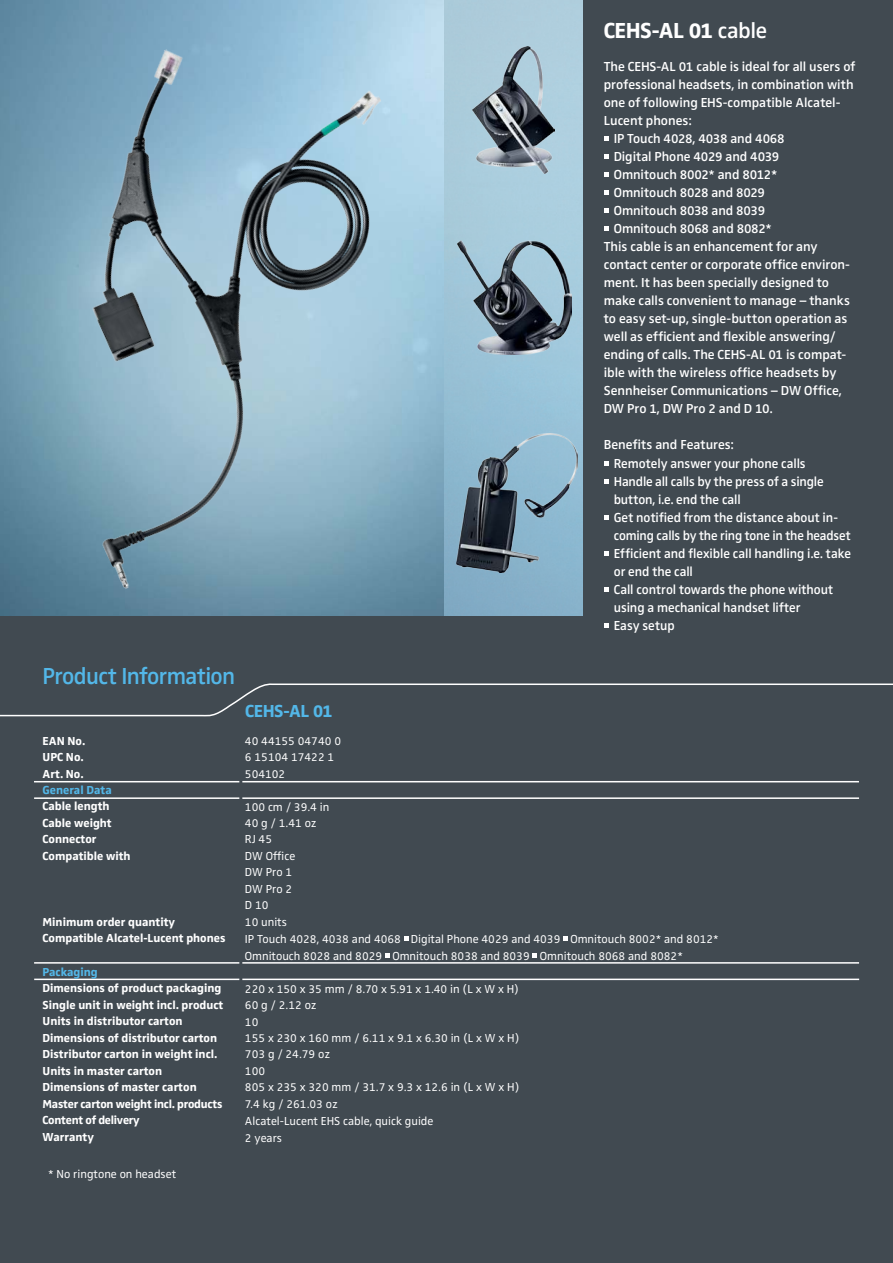
<style>
.page{position:relative;width:893px;height:1263px;background:#414a51}
.page>*{position:absolute;margin:0;border:0;box-sizing:border-box;transform-origin:0 0}
.t1{font:600 24px "Sennheiser";letter-spacing:-.025em;color:#53b7e8;scale:.96 1}
.t2{font:700 22.5px "Sennheiser";letter-spacing:-.025em;color:#fff}
.t3{font:700 18px "Sennheiser";letter-spacing:-.025em;color:#53b7e8}
.t4{font:600 13.5px/18px "Sennheiser";letter-spacing:-.005em;color:#fff}
.t5{font:12px/16.5px "Sennheiser";color:#fff}
.t6{font:700 12px "Sennheiser";color:#fff}
.t7{font:700 12px "Sennheiser";letter-spacing:-.02em;color:#fff}
.t8{font:700 12px "Sennheiser";color:#53b7e8}
.s1{font-weight:600}
</style>
<div class="page">
<img style="left:0;top:590px;width:444px;height:26px">
<img style="left:444px;top:0;width:139px;height:616px">
<img style="left:526px;top:240px;width:45px;height:115px">
<img style="left:526px;top:47px;width:29px;height:127px">
<img style="left:526px;top:433px;width:51px;height:139px">
<hr style="left:34px;top:797px;width:825px;height:2px;background:#fff">
<hr style="left:34px;top:978px;width:825px;height:2px;background:#fff">
<hr style="left:34px;top:781px;width:825px;height:1px;background:#fff">
<hr style="left:34px;top:962px;width:825px;height:2px;background:#fff">
<svg style="left:404px;top:936px;width:4px;height:5px"></svg>
<svg style="left:563px;top:936px;width:5px;height:5px"></svg>
<svg style="left:385px;top:954px;width:5px;height:4px"></svg>
<svg style="left:533px;top:954px;width:4px;height:4px"></svg>
<svg style="left:0;top:683px;width:893px;height:34px"></svg>
<hr style="left:239px;top:733px;width:3px;height:379px;background:#414a51">
<svg style="left:604px;top:137px;width:4px;height:4px"></svg>
<svg style="left:604px;top:155px;width:4px;height:4px"></svg>
<svg style="left:604px;top:173px;width:4px;height:4px"></svg>
<svg style="left:604px;top:191px;width:4px;height:4px"></svg>
<svg style="left:604px;top:209px;width:4px;height:4px"></svg>
<svg style="left:604px;top:227px;width:4px;height:4px"></svg>
<svg style="left:604px;top:461px;width:4px;height:4px"></svg>
<svg style="left:604px;top:479px;width:4px;height:4px"></svg>
<svg style="left:604px;top:515px;width:4px;height:4px"></svg>
<svg style="left:604px;top:551px;width:4px;height:4px"></svg>
<svg style="left:604px;top:587px;width:4px;height:4px"></svg>
<svg style="left:604px;top:623px;width:4px;height:4px"></svg>
<img style="left:0;top:0;width:526px;height:590px">
<h1 class="t1" style="left:42px;top:666px;width:202px">Product Information</h1>
<h3 class="t3" style="left:245px;top:704px;width:89px">CEHS-AL 01</h3>
<h2 class="t2" style="left:604px;top:22px;width:165px">CEHS-AL 01 <span class="s1">cable</span></h2>
<p class="t4" style="left:604px;top:59px;width:253px">The CEHS-AL 01 cable is ideal for all users of</p>
<p class="t4" style="left:604px;top:77px;width:251px">professional headsets, in combination with</p>
<p class="t4" style="left:604px;top:95px;width:238px">one of following EHS-compatible Alcatel-</p>
<p class="t4" style="left:604px;top:113px;width:89px">Lucent phones:</p>
<p class="t4" style="left:614px;top:131px;width:173px">IP Touch 4028, 4038 and 4068</p>
<p class="t4" style="left:614px;top:149px;width:167px">Digital Phone 4029 and 4039</p>
<p class="t4" style="left:614px;top:167px;width:165px">Omnitouch 8002* and 8012*</p>
<p class="t4" style="left:614px;top:185px;width:153px">Omnitouch 8028 and 8029</p>
<p class="t4" style="left:614px;top:203px;width:153px">Omnitouch 8038 and 8039</p>
<p class="t4" style="left:614px;top:221px;width:160px">Omnitouch 8068 and 8082*</p>
<p class="t4" style="left:604px;top:239px;width:215px">This cable is an enhancement for any</p>
<p class="t4" style="left:604px;top:257px;width:248px">contact center or corporate office environ-</p>
<p class="t4" style="left:604px;top:275px;width:227px">ment. It has been specially designed to</p>
<p class="t4" style="left:604px;top:293px;width:248px">make calls convenient to manage – thanks</p>
<p class="t4" style="left:604px;top:311px;width:245px">to easy set-up, single-button operation as</p>
<p class="t4" style="left:604px;top:329px;width:233px">well as efficient and flexible answering/</p>
<p class="t4" style="left:604px;top:347px;width:244px">ending of calls. The CEHS-AL 01 is compat-</p>
<p class="t4" style="left:604px;top:365px;width:234px">ible with the wireless office headsets by</p>
<p class="t4" style="left:604px;top:383px;width:240px">Sennheiser Communications – DW Office,</p>
<p class="t4" style="left:604px;top:401px;width:170px">DW Pro 1, DW Pro 2 and D 10.</p>
<p class="t4" style="left:614px;top:437px;width:239px;text-indent:-10px">Benefits and Features:<br>Remotely answer your phone calls<br>Handle all calls by the press of a single button, i.e. end the call<br>Get notified from the distance about in&shy;coming calls by the ring tone in the headset<br>Efficient and flexible call handling i.e. take or end the call<br>Call control towards the phone without using a mechanical handset lifter<br>Easy setup</p>
<p class="t6" style="left:43px;top:736px;width:44px">EAN No.</p>
<p class="t5" style="left:245px;top:733px;width:98px">40 44155 04740 0</p>
<p class="t6" style="left:43px;top:752px;width:43px">UPC No.</p>
<p class="t5" style="left:245px;top:750px;width:91px">6 15104 17422 1</p>
<p class="t6" style="left:43px;top:769px;width:43px">Art. No.</p>
<p class="t5" style="left:245px;top:766px;width:42px">504102</p>
<p class="t8" style="left:43px;top:785px;width:71px">General Data</p>
<p class="t6" style="left:43px;top:802px;width:69px">Cable length</p>
<p class="t5" style="left:245px;top:799px;width:86px">100 cm / 39.4 in</p>
<p class="t6" style="left:43px;top:818px;width:71px">Cable weight</p>
<p class="t5" style="left:245px;top:816px;width:73px">40 g / 1.41 oz</p>
<p class="t6" style="left:43px;top:835px;width:56px">Connector</p>
<p class="t5" style="left:245px;top:832px;width:29px">RJ 45</p>
<p class="t6" style="left:43px;top:851px;width:90px">Compatible with</p>
<p class="t5" style="left:245px;top:848px;width:52px">DW Office<br>DW Pro 1<br>DW Pro 2<br>D 10</p>
<p class="t6" style="left:43px;top:917px;width:134px">Minimum order quantity</p>
<p class="t5" style="left:245px;top:914px;width:44px">10 units</p>
<p class="t6" style="left:43px;top:933px;width:184px">Compatible Alcatel-Lucent phones</p>
<p class="t5" style="left:245px;top:932px;width:475px">IP Touch 4028, 4038 and 4068 Digital Phone 4029 and 4039 Omnitouch 8002* and 8012*<br>Omnitouch 8028 and 8029 Omnitouch 8038 and 8039 Omnitouch 8068 and 8082*</p>
<p class="t8" style="left:43px;top:967px;width:57px">Packaging</p>
<p class="t6" style="left:43px;top:984px;width:180px">Dimensions of product packaging</p>
<p class="t5" style="left:245px;top:981px;width:276px">220 x 150 x 35 mm / 8.70 x 5.91 x 1.40 in (L x W x H)</p>
<p class="t6" style="left:43px;top:1000px;width:182px">Single unit in weight incl. product</p>
<p class="t5" style="left:245px;top:998px;width:73px">60 g / 2.12 oz</p>
<p class="t6" style="left:43px;top:1017px;width:142px">Units in distributor carton</p>
<p class="t5" style="left:245px;top:1014px;width:15px">10</p>
<p class="t6" style="left:43px;top:1033px;width:176px">Dimensions of distributor carton</p>
<p class="t5" style="left:245px;top:1030px;width:276px">155 x 230 x 160 mm / 6.11 x 9.1 x 6.30 in (L x W x H)</p>
<p class="t6" style="left:43px;top:1049px;width:176px">Distributor carton in weight incl.</p>
<p class="t5" style="left:245px;top:1047px;width:87px">703 g / 24.79 oz</p>
<p class="t6" style="left:43px;top:1066px;width:121px">Units in master carton</p>
<p class="t5" style="left:245px;top:1063px;width:22px">100</p>
<p class="t6" style="left:43px;top:1082px;width:156px">Dimensions of master carton</p>
<p class="t5" style="left:245px;top:1080px;width:276px">805 x 235 x 320 mm / 31.7 x 9.3 x 12.6 in (L x W x H)</p>
<p class="t7" style="left:43px;top:1099px;width:181px">Master carton weight incl. products</p>
<p class="t5" style="left:245px;top:1096px;width:94px">7.4 kg / 261.03 oz</p>
<p class="t7" style="left:43px;top:1116px;width:99px">Content of delivery</p>
<p class="t5" style="left:245px;top:1113px;width:190px">Alcatel-Lucent EHS cable, quick guide</p>
<p class="t6" style="left:43px;top:1133px;width:53px">Warranty</p>
<p class="t5" style="left:245px;top:1130px;width:39px">2 years</p>
<p class="t5" style="left:48px;top:1167px;width:129px">* No ringtone on headset</p>
</div>
